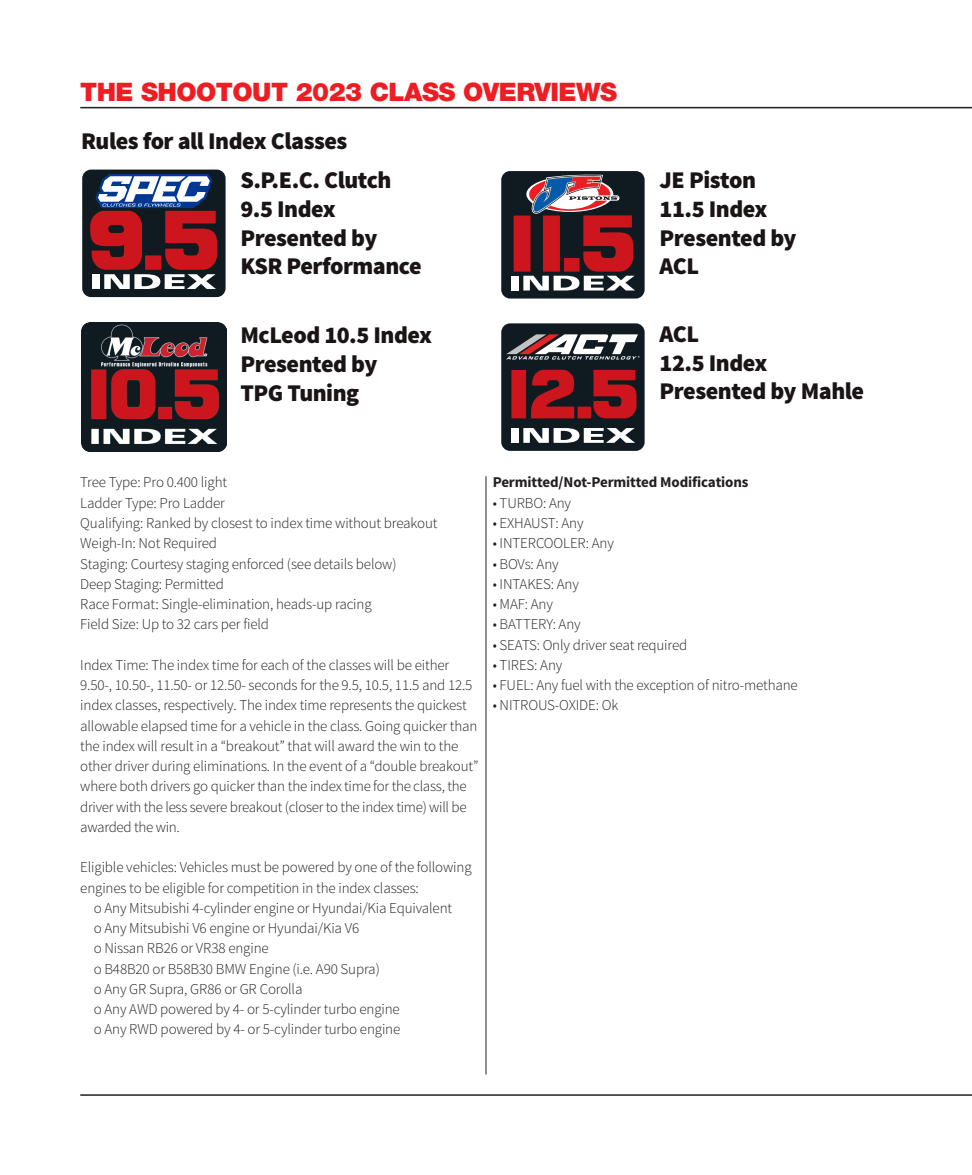
<style>
.page{position:relative;width:972px;height:1175px;background:#fff}
.page>*{position:absolute;margin:0;border:0;box-sizing:border-box;transform-origin:0 0}
.t1{font:900 25.5px "Helvetica Neue";letter-spacing:-.02em;color:#ee1d23}
.t2{font:900 24px "Source Sans Pro";letter-spacing:-.02em;color:#1a1415}
.t3{font:300 15px/20.2px "Source Sans Pro";letter-spacing:-.01em;color:#231f20}
.t4{font:700 15px "Source Sans Pro";letter-spacing:-.01em;color:#231f20}
</style>
<div class="page">
<hr style="left:80px;top:1094px;width:892px;height:1px;background:#231f20">
<hr style="left:80px;top:107px;width:892px;height:1px;background:#231f20">
<div style="left:82px;top:170px;width:144px;height:127px;background:#101a21;border-radius:9px"></div>
<svg style="left:90px;top:174px;width:127px;height:115px"></svg>
<img style="left:81px;top:322px;width:146px;height:129px">
<div style="left:501px;top:171px;width:144px;height:127px;background:#101a21;border-radius:9px"></div>
<div style="left:511px;top:276px;width:8px;height:14px;background:#fff"></div>
<svg style="left:514px;top:174px;width:121px;height:116px"></svg>
<div style="left:501px;top:323px;width:144px;height:128px;background:#101a21;border-radius:9px"></div>
<div style="left:511px;top:428px;width:8px;height:15px;background:#fff"></div>
<svg style="left:523px;top:428px;width:112px;height:15px"></svg>
<svg style="left:511px;top:370px;width:125px;height:48px"></svg>
<svg style="left:506px;top:334px;width:134px;height:25px"></svg>
<hr style="left:486px;top:476px;width:1px;height:598px;background:#231f20">
<p class="t1" style="left:80px;top:77px;width:538px">THE SHOOTOUT 2023 CLASS OVERVIEWS</p>
<p class="t2" style="left:81px;top:125px;width:268px">Rules for all Index Classes</p>
<p class="t2" style="left:240px;top:164px;width:153px">S.P.E.C. Clutch</p>
<p class="t2" style="left:240px;top:193px;width:97px">9.5 Index</p>
<p class="t2" style="left:240px;top:222px;width:139px">Presented by</p>
<p class="t2" style="left:240px;top:251px;width:183px">KSR Performance</p>
<p class="t2" style="left:240px;top:319px;width:193px">McLeod 10.5 Index</p>
<p class="t2" style="left:240px;top:348px;width:139px">Presented by</p>
<p class="t2" style="left:240px;top:377px;width:120px">TPG Tuning</p>
<p class="t2" style="left:660px;top:164px;width:98px">JE Piston</p>
<p class="t2" style="left:660px;top:193px;width:109px">11.5 Index</p>
<p class="t2" style="left:660px;top:222px;width:139px">Presented by</p>
<p class="t2" style="left:660px;top:251px;width:41px">ACL</p>
<p class="t2" style="left:660px;top:318px;width:41px">ACL</p>
<p class="t2" style="left:660px;top:347px;width:109px">12.5 Index</p>
<p class="t2" style="left:660px;top:376px;width:206px">Presented by Mahle</p>
<p class="t3" style="left:80px;top:472px;width:148px">Tree Type: Pro 0.400 light</p>
<p class="t3" style="left:80px;top:492px;width:146px">Ladder Type: Pro Ladder</p>
<p class="t3" style="left:80px;top:513px;width:359px">Qualifying: Ranked by closest to index time without breakout</p>
<p class="t3" style="left:80px;top:533px;width:138px">Weigh-In: Not Required</p>
<p class="t3" style="left:80px;top:553px;width:318px">Staging: Courtesy staging enforced (see details below)</p>
<p class="t3" style="left:80px;top:573px;width:145px">Deep Staging: Permitted</p>
<p class="t3" style="left:80px;top:594px;width:293px">Race Format: Single-elimination, heads-up racing</p>
<p class="t3" style="left:80px;top:614px;width:190px">Field Size: Up to 32 cars per field</p>
<p class="t3" style="left:80px;top:654px;width:400px">Index Time: The index time for each of the classes will be either 9.50-, 10.50-, 11.50- or 12.50- seconds for the 9.5, 10.5, 11.5 and 12.5 index classes, respectively. The index time represents the quickest allowable elapsed time for a vehicle in the class. Going quicker than the index will result in a “breakout” that will award the win to the other driver during eliminations. In the event of a “double breakout” where both drivers go quicker than the index time for the class, the driver with the less severe breakout (closer to the index time) will be awarded the win.</p>
<p class="t3" style="left:80px;top:857px;width:393px">Eligible vehicles: Vehicles must be powered by one of the following engines to be eligible for competition in the index classes:</p>
<p class="t3" style="left:94px;top:897px;width:360px">o Any Mitsubishi 4-cylinder engine or Hyundai/Kia Equivalent</p>
<p class="t3" style="left:94px;top:918px;width:267px">o Any Mitsubishi V6 engine or Hyundai/Kia V6</p>
<p class="t3" style="left:94px;top:938px;width:177px">o Nissan RB26 or VR38 engine</p>
<p class="t3" style="left:94px;top:958px;width:288px">o B48B20 or B58B30 BMW Engine (i.e. A90 Supra)</p>
<p class="t3" style="left:94px;top:978px;width:210px">o Any GR Supra, GR86 or GR Corolla</p>
<p class="t3" style="left:94px;top:999px;width:308px">o Any AWD powered by 4- or 5-cylinder turbo engine</p>
<p class="t3" style="left:94px;top:1019px;width:308px">o Any RWD powered by 4- or 5-cylinder turbo engine</p>
<p class="t4" style="left:493px;top:473px;width:257px">Permitted/Not-Permitted Modifications</p>
<p class="t3" style="left:493px;top:492px;width:80px">• TURBO: Any</p>
<p class="t3" style="left:493px;top:513px;width:92px">• EXHAUST: Any</p>
<p class="t3" style="left:493px;top:533px;width:123px">• INTERCOOLER: Any</p>
<p class="t3" style="left:493px;top:553px;width:67px">• BOVs: Any</p>
<p class="t3" style="left:493px;top:573px;width:88px">• INTAKES: Any</p>
<p class="t3" style="left:493px;top:594px;width:62px">• MAF: Any</p>
<p class="t3" style="left:493px;top:614px;width:90px">• BATTERY: Any</p>
<p class="t3" style="left:493px;top:634px;width:196px">• SEATS: Only driver seat required</p>
<p class="t3" style="left:493px;top:654px;width:71px">• TIRES: Any</p>
<p class="t3" style="left:493px;top:675px;width:307px">• FUEL: Any fuel with the exception of nitro-methane</p>
<p class="t3" style="left:493px;top:695px;width:127px">• NITROUS-OXIDE: Ok</p>
</div>
